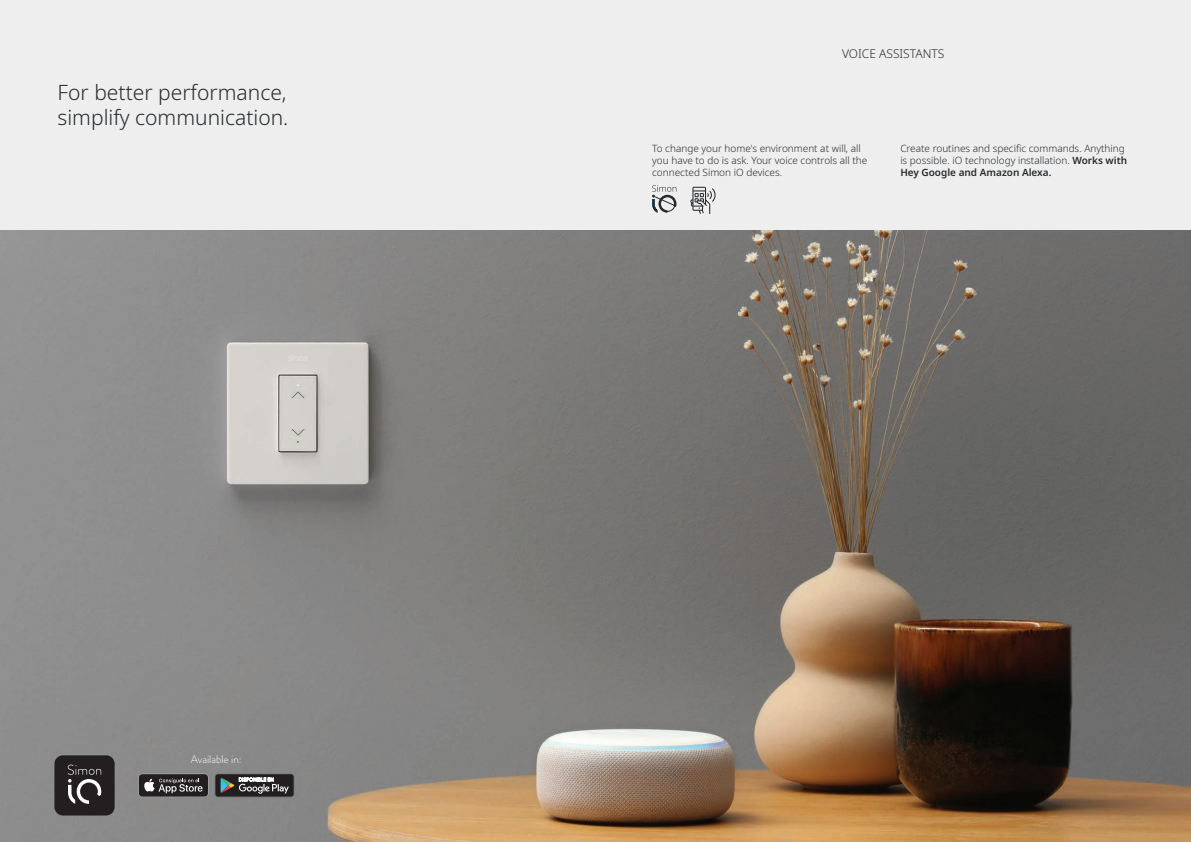
<style>
.page{position:relative;width:1191px;height:842px;background:#eeeeef}
.page>*{position:absolute;margin:0;border:0;box-sizing:border-box;transform-origin:0 0}
.t1{font:300 21px/25px "Noto Sans";color:#262b2d}
.t2{font:300 12px "Noto Sans";color:#262b2d}
.t3{font:300 11px "Brandon Grotesque";color:#fff}
.t4{font:300 10px/12px "Noto Sans";color:#262b2d}
.s1{font-weight:600}
</style>
<div class="page">
<img style="left:0;top:231px;width:1191px;height:611px">
<svg style="left:138px;top:774px;width:70px;height:23px;background:#4a4748"></svg>
<svg style="left:215px;top:774px;width:79px;height:23px;background:#4e4e4f"></svg>
<div style="left:54px;top:755px;width:61px;height:60px;background:#231f20;border-radius:9px"></div>
<svg style="left:68px;top:765px;width:33px;height:39px"></svg>
<svg style="left:652px;top:185px;width:24px;height:28px"></svg>
<svg style="left:690px;top:187px;width:26px;height:27px"></svg>
<h1 class="t1" style="left:58px;top:81px;width:232px">For better performance, simplify communication.</h1>
<p class="t3" style="left:191px;top:752px;width:52px">Available in:</p>
<p class="t2" style="left:842px;top:45px;width:104px">VOICE ASSISTANTS</p>
<p class="t4" style="left:652px;top:142px;width:217px">To change your home's environment at will, all you have to do is ask. Your voice controls all the connected Simon iO devices.</p>
<p class="t4" style="left:900px;top:142px;width:228px">Create routines and specific commands. Anything is possible. iO technology installation. <span class="s1">Works with<br>Hey Google and Amazon Alexa.</span></p>
</div>
